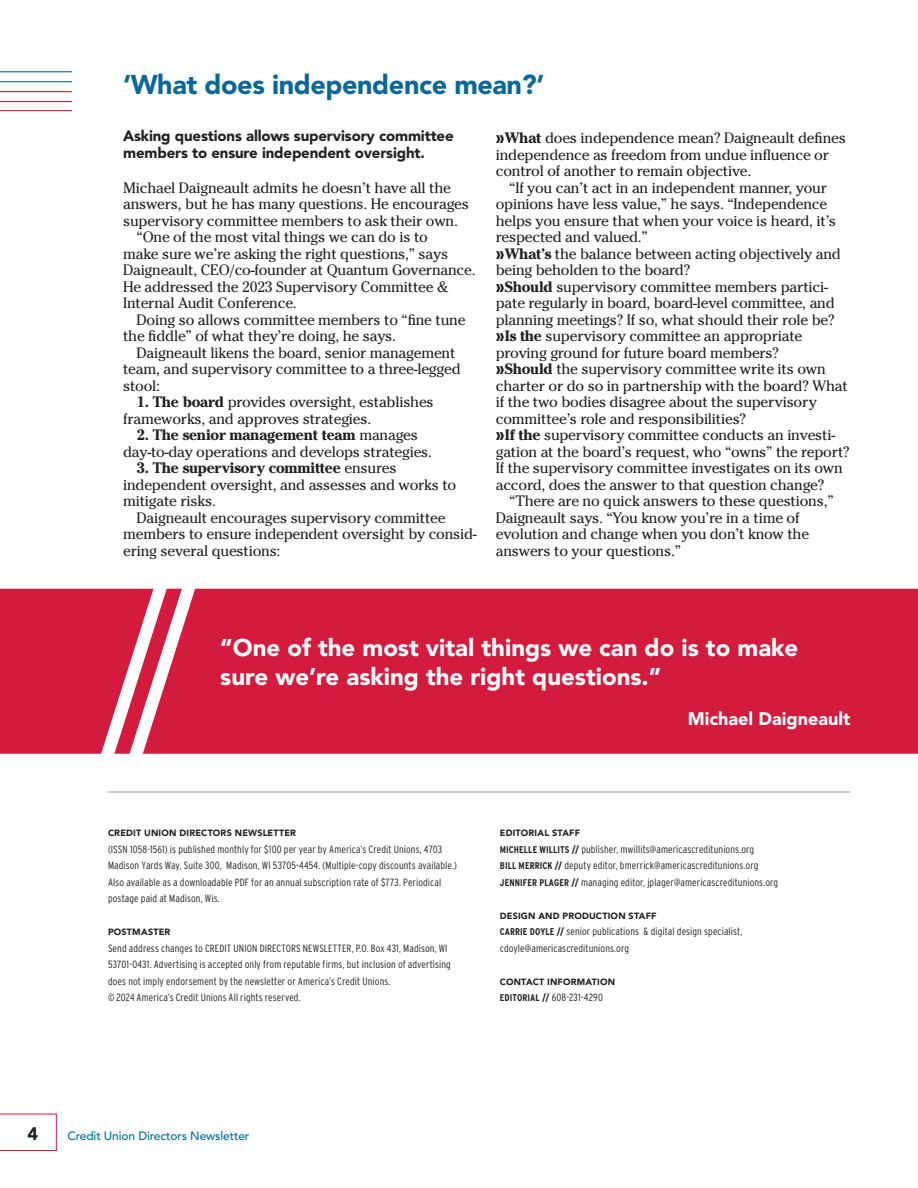
<style>
.page{position:relative;width:918px;height:1188px;background:#fff}
.page>*{position:absolute;margin:0;border:0;box-sizing:border-box;transform-origin:0 0}
.Subhead{font:900 27px "Avenir LT Std";letter-spacing:-.015em;color:#09679a}
.t1{font:900 24px/28.8px "Avenir LT Std";color:#fff}
.t2{font:900 18px "Avenir LT Std";color:#fff}
.t3{font:900 18px "Avenir LT Std";color:#231f20}
.Body_indent{font:15px/16.5px "Cheltenham Std";letter-spacing:-.015em;color:#231f20}
.BodyText{font:15px/16.5px "Cheltenham Std";letter-spacing:-.015em;color:#231f20}
.ByLine{font:900 15px/16.5px "Avenir LT Std";letter-spacing:-.01em;color:#231f20}
.t4{font:500 12px "Avenir LT Std";letter-spacing:-.01em;color:#006d92}
.MH_Body{font:300 10.5px/16.5px "Interstate Condensed";letter-spacing:.01em;color:#231f20}
.MH_Subhead{font:300 10.5px/16.5px "Interstate Condensed";letter-spacing:.01em;color:#231f20}
.MH_Subhead-2{font:900 9px "Avenir LT Std";letter-spacing:.02em;color:#231f20}
.s1{font-weight:700}
.s2{font-family:"Interstate Condensed";font-weight:900}
.s3{font-weight:700;font-size:9.75px}
</style>
<div class="page">
<hr style="left:108px;top:791px;width:742px;height:2px;background:#bcbdc0">
<div style="left:182px;top:589px;width:736px;height:165px;background:#d21b3d"></div>
<svg style="left:0;top:589px;width:182px;height:165px;background:#d83956"></svg>
<hr style="left:0;top:101px;width:72px;height:1px;background:#d41a3c">
<hr style="left:0;top:110px;width:72px;height:1px;background:#d41a3c">
<hr style="left:0;top:91px;width:72px;height:1px;background:#d1232a">
<hr style="left:0;top:81px;width:72px;height:1px;background:#09679a">
<hr style="left:0;top:71px;width:72px;height:1px;background:#09679a">
<svg style="left:0;top:1114px;width:57px;height:37px"></svg>
<p class="Subhead" style="left:123px;top:68px;width:423px">‘What does independence mean?’</p>
<p class="ByLine" style="left:123px;top:128px;width:332px">Asking questions allows supervisory committee members to ensure independent oversight.</p>
<p class="BodyText" style="left:123px;top:179px;width:347px">Michael Daigneault admits he doesn’t have all the answers, but he has many questions. He encourages supervisory committee members to ask their own.</p>
<p class="Body_indent" style="left:123px;top:229px;width:354px;text-indent:14px">“One of the most vital things we can do is to<br>make sure we’re asking the right questions,” says Daigneault, CEO/co-founder at Quantum Governance.<br>He addressed the 2023 Supervisory Committee &amp; Internal Audit Conference.</p>
<p class="Body_indent" style="left:123px;top:311px;width:344px;text-indent:14px">Doing so allows committee members to “fine tune the fiddle” of what they’re doing, he says.</p>
<p class="Body_indent" style="left:123px;top:344px;width:339px;text-indent:14px">Daigneault likens the board, senior management team, and supervisory committee to a three-legged stool:</p>
<p class="Body_indent" style="left:123px;top:394px;width:312px;text-indent:14px"><span class="s1">1. The board</span> provides oversight, establishes frameworks, and approves strategies.</p>
<p class="Body_indent" style="left:123px;top:427px;width:311px;text-align:center"><span class="s1">2. The senior management team</span> manages day-to-day operations and develops strategies.</p>
<p class="Body_indent" style="left:123px;top:460px;width:335px;text-indent:14px"><span class="s1">3. The supervisory committee</span> ensures independent oversight, and assesses and works to mitigate risks.</p>
<p class="Body_indent" style="left:123px;top:509px;width:355px;text-indent:14px">Daigneault encourages supervisory committee members to ensure independent oversight by consid&shy;ering several questions:</p>
<p class="Body_indent" style="left:496px;top:130px;width:352px"><span class="s2">»</span><span class="s1">What</span> does independence mean? Daigneault defines independence as freedom from undue influence or control of another to remain objective.</p>
<p class="Body_indent" style="left:496px;top:179px;width:342px;text-indent:14px">“If you can’t act in an independent manner, your opinions have less value,” he says. “Independence helps you ensure that when your voice is heard, it’s respected and valued.”</p>
<p class="Body_indent" style="left:496px;top:245px;width:346px"><span class="s2">»</span><span class="s1">What’s</span> the balance between acting objectively and being beholden to the board?</p>
<p class="Body_indent" style="left:496px;top:278px;width:340px"><span class="s2">»</span><span class="s1">Should</span> supervisory committee members partici&shy;pate regularly in board, board-level committee, and planning meetings? If so, what should their role be?</p>
<p class="Body_indent" style="left:496px;top:328px;width:308px"><span class="s2">»</span><span class="s1">Is the</span> supervisory committee an appropriate proving ground for future board members?</p>
<p class="Body_indent" style="left:496px;top:361px;width:353px"><span class="s2">»</span><span class="s1">Should</span> the supervisory committee write its own charter or do so in partnership with the board? What if the two bodies disagree about the supervisory committee’s role and responsibilities?</p>
<p class="Body_indent" style="left:496px;top:427px;width:356px"><span class="s2">»</span><span class="s1">If the</span> supervisory committee conducts an investi&shy;gation at the board’s request, who “owns” the report?<br>If the supervisory committee investigates on its own accord, does the answer to that question change?</p>
<p class="Body_indent" style="left:496px;top:493px;width:339px;text-indent:14px">“There are no quick answers to these questions,” Daigneault says. “You know you’re in a time of evolution and change when you don’t know the answers to your questions.”</p>
<p class="t1" style="left:220px;top:634px;width:580px">“One of the most vital things we can do is to make sure we’re asking the right questions.”</p>
<p class="t2" style="left:688px;top:708px;width:164px">Michael Daigneault</p>
<p class="MH_Subhead-2" style="left:108px;top:828px;width:190px">CREDIT UNION DIRECTORS NEWSLETTER</p>
<p class="MH_Body" style="left:108px;top:841px;width:350px">(ISSN 1058-1561) is published monthly for $100 per year by America’s Credit Unions, 4703<br>Madison Yards Way, Suite 300, Madison, WI 53705-4454. (Multiple-copy discounts available.)<br>Also available as a downloadable PDF for an annual subscription rate of $773. Periodical postage paid at Madison, Wis.</p>
<p class="MH_Subhead-2" style="left:108px;top:927px;width:64px">POSTMASTER</p>
<p class="MH_Body" style="left:108px;top:940px;width:341px">Send address changes to CREDIT UNION DIRECTORS NEWSLETTER, P.O. Box 431, Madison, WI</p>
<p class="MH_Body" style="left:108px;top:956px;width:344px">53701-0431. Advertising is accepted only from reputable firms, but inclusion of advertising does not imply endorsement by the newsletter or America’s Credit Unions.</p>
<p class="MH_Body" style="left:108px;top:989px;width:194px">© 2024 America’s Credit Unions All rights reserved.</p>
<p class="MH_Subhead-2" style="left:500px;top:828px;width:82px">EDITORIAL STAFF</p>
<p class="MH_Subhead" style="left:500px;top:841px;width:280px"><span class="s3">MICHELLE WILLITS //</span> publisher, mwillits@americascreditunions.org<br><span class="s3">BILL MERRICK //</span> deputy editor, bmerrick@americascreditunions.org<br><span class="s3">JENNIFER PLAGER //</span> managing editor, jplager@americascreditunions.org</p>
<p class="MH_Subhead-2" style="left:500px;top:910px;width:158px">DESIGN AND PRODUCTION STAFF</p>
<p class="MH_Subhead" style="left:500px;top:923px;width:244px"><span class="s3">CARRIE DOYLE //</span> senior publications &amp; digital design specialist, cdoyle@americascreditunions.org</p>
<p class="MH_Subhead-2" style="left:500px;top:976px;width:117px">CONTACT INFORMATION</p>
<p class="MH_Subhead" style="left:500px;top:989px;width:105px"><span class="s3">EDITORIAL //</span> 608-231-4290</p>
<p class="t3" style="left:28px;top:1123px;width:12px">4</p>
<p class="t4" style="left:67px;top:1129px;width:183px">Credit Union Directors Newsletter</p>
</div>
